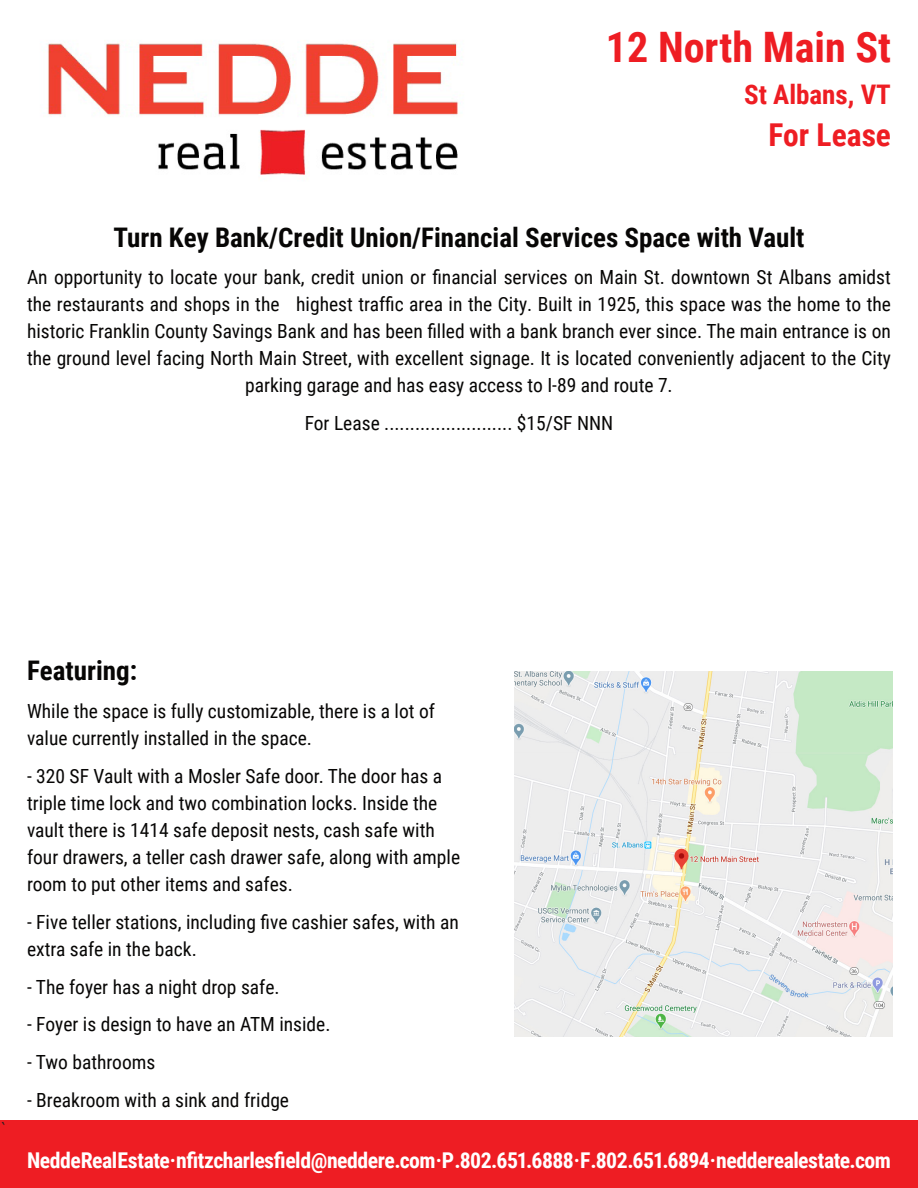
<style>
.page{position:relative;width:918px;height:1188px;background:#fff}
.page>*{position:absolute;margin:0;border:0;box-sizing:border-box;transform-origin:0 0}
.t1{font:700 42px "Roboto Condensed";color:#ee1d23}
.t2{font:700 31.5px "Roboto Condensed";color:#ee1d23}
.t3{font:700 27px "Roboto Condensed";color:#070605}
.t4{font:700 27px "Roboto Condensed";color:#ee1d23}
.t5{font:700 21.75px "Roboto Condensed";letter-spacing:-.02em;color:#fff}
.t6{font:19.5px/27px "Roboto Condensed";color:#070605}
.t7{font:18px "Minion Pro";color:#231f20}
</style>
<div class="page">
<img style="left:47px;top:42px;width:414px;height:137px">
<div style="left:0;top:1120px;width:918px;height:68px;background:#ee1d23"></div>
<img style="left:515px;top:672px;width:377px;height:365px">
<p class="t1" style="left:606px;top:18px;width:287px">12 North Main St</p>
<p class="t4" style="left:744px;top:75px;width:148px">St Albans, VT</p>
<p class="t2" style="left:769px;top:113px;width:124px">For Lease</p>
<p class="t3" style="left:113px;top:218px;width:693px">Turn Key Bank/Credit Union/Financial Services Space with Vault</p>
<p class="t6" style="left:27px;top:263px;width:866px;text-align:center">An opportunity to locate your bank, credit union or financial services on Main St. downtown St Albans amidst the restaurants and shops in the highest traffic area in the City. Built in 1925, this space was the home to the historic Franklin County Savings Bank and has been filled with a bank branch ever since. The main entrance is on the ground level facing North Main Street, with excellent signage. It is located conveniently adjacent to the City parking garage and has easy access to I-89 and route 7.</p>
<p class="t6" style="left:305px;top:409px;width:310px">For Lease ......................... $15/SF NNN</p>
<p class="t7" style="left:0;top:1116px;width:9px">`</p>
<p class="t3" style="left:27px;top:652px;width:112px">Featuring:</p>
<p class="t6" style="left:27px;top:697px;width:410px">While the space is fully customizable, there is a lot of value currently installed in the space.</p>
<p class="t6" style="left:27px;top:762px;width:435px">- 320 SF Vault with a Mosler Safe door. The door has a triple time lock and two combination locks. Inside the vault there is 1414 safe deposit nests, cash safe with four drawers, a teller cash drawer safe, along with ample room to put other items and safes.</p>
<p class="t6" style="left:27px;top:908px;width:433px">- Five teller stations, including five cashier safes, with an extra safe in the back.</p>
<p class="t6" style="left:27px;top:972px;width:254px">- The foyer has a night drop safe.</p>
<p class="t6" style="left:27px;top:1010px;width:305px">- Foyer is design to have an ATM inside.</p>
<p class="t6" style="left:27px;top:1048px;width:130px">- Two bathrooms</p>
<p class="t6" style="left:27px;top:1086px;width:264px">- Breakroom with a sink and fridge</p>
<p class="t5" style="left:27px;top:1145px;width:866px">Nedde Real Estate · nfitzcharlesfield@neddere.com · P .802.651.6888 · F .802.651.6894 · nedderealestate.com</p>
</div>
